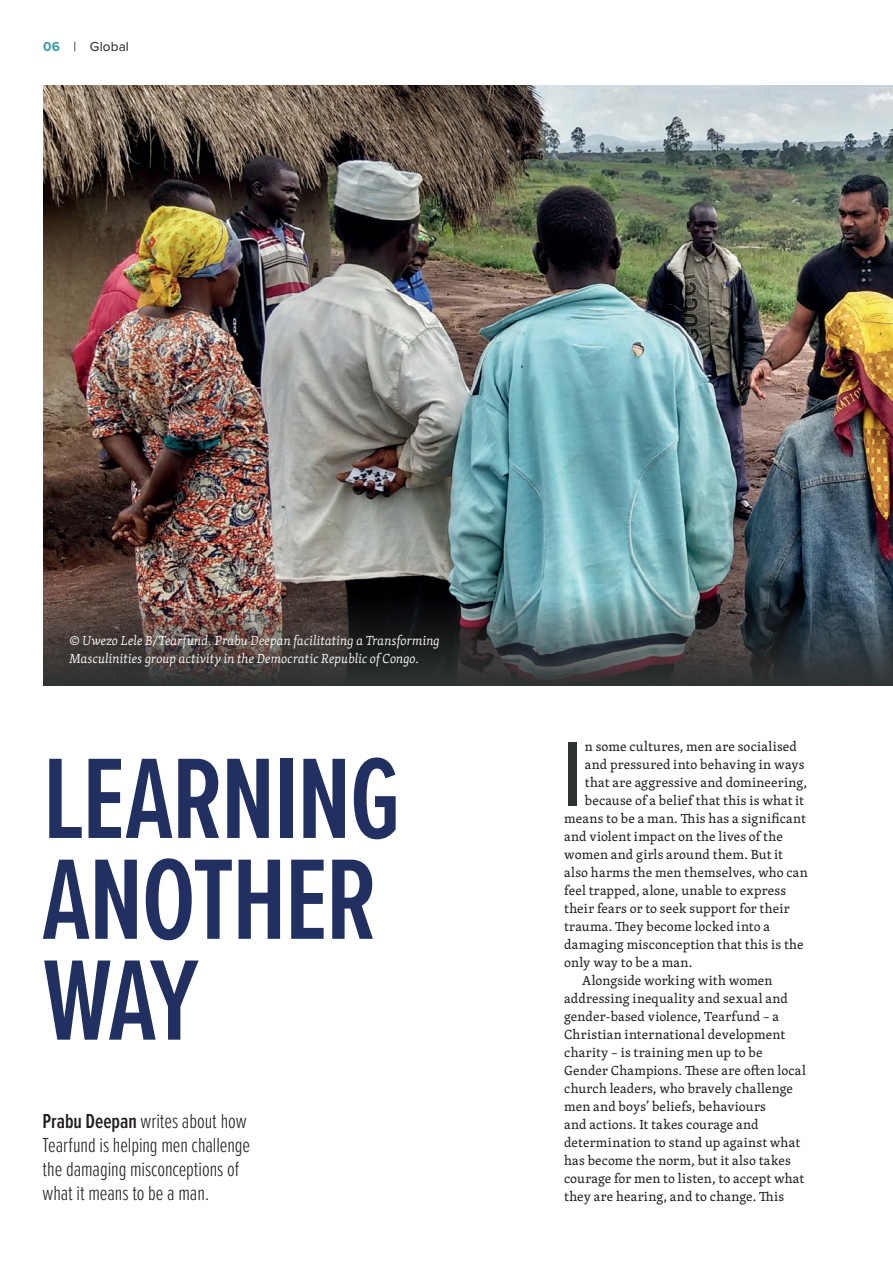
<style>
.page{position:relative;width:893px;height:1263px;background:#fff}
.page>*{position:absolute;margin:0;border:0;box-sizing:border-box;transform-origin:0 0}
.t1{font:600 118.65px/100.8px "Proxima Nova Ex Cn";letter-spacing:-.02em;color:#213060}
.main__first{font:500 94.5px "Proxima Nova Ex Cn";color:#2f3333}
.standfirst{font:300 21px/24px "Proxima Nova Ex Cn";letter-spacing:-.005em;color:#231f20}
.main{font:13.5px/18px "Skolar Latin";letter-spacing:.01em;color:#231f20}
.main__first-2{font:13.5px "Skolar Latin";letter-spacing:.01em;color:#231f20}
.author{font:italic 300 13.5px/18px "Skolar Latin";letter-spacing:.01em;color:#fff}
.running_head{font:13.5px "Proxima Nova";letter-spacing:.015em;color:#231f20}
.s1{font-weight:700;color:#3e9aab}
.s2{font-weight:600}
</style>
<div class="page">
<img style="left:43px;top:85px;width:850px;height:510px">
<img style="left:43px;top:595px;width:850px;height:90px">
<p class="running_head" style="left:43px;top:37px;width:87px"><span class="s1">06</span> | Global</p>
<p class="author" style="left:69px;top:631px;width:372px">© Uwezo Lele B/Tearfund. Prabu Deepan facilitating a Transforming<br>Masculinities group activity in the Democratic Republic of Congo.</p>
<h1 class="t1" style="left:43px;top:745px;width:360px">LEARNING<br>ANOTHER<br>WAY</h1>
<p class="standfirst" style="left:43px;top:1108px;width:209px"><span class="s2">Prabu Deepan</span> writes about how<br>Tearfund is helping men challenge the damaging misconceptions of what it means to be a man.</p>
<p class="main__first" style="left:563px;top:705px;width:21px">I</p>
<p class="main__first-2" style="left:585px;top:736px;width:213px">n some cultures, men are socialised</p>
<p class="main__first-2" style="left:585px;top:754px;width:221px">and pressured into behaving in ways</p>
<p class="main__first-2" style="left:585px;top:772px;width:224px">that are aggressive and domineering,</p>
<p class="main__first-2" style="left:585px;top:790px;width:221px">because of a belief that this is what it</p>
<p class="main__first-2" style="left:564px;top:808px;width:243px">means to be a man. This has a significant</p>
<p class="main__first-2" style="left:564px;top:826px;width:220px">and violent impact on the lives of the</p>
<p class="main__first-2" style="left:564px;top:844px;width:220px">women and girls around them. But it</p>
<p class="main__first-2" style="left:564px;top:862px;width:245px">also harms the men themselves, who can</p>
<p class="main__first-2" style="left:564px;top:880px;width:223px">feel trapped, alone, unable to express</p>
<p class="main__first-2" style="left:564px;top:898px;width:227px">their fears or to seek support for their</p>
<p class="main__first-2" style="left:564px;top:916px;width:208px">trauma. They become locked into a</p>
<p class="main__first-2" style="left:564px;top:934px;width:241px">damaging misconception that this is the</p>
<p class="main__first-2" style="left:564px;top:952px;width:130px">only way to be a man.</p>
<p class="main" style="left:564px;top:971px;width:243px;text-indent:18px">Alongside working with women addressing inequality and sexual and gender-based violence, Tearfund – a Christian international development charity – is training men up to be Gender Champions. These are often local church leaders, who bravely challenge men and boys’ beliefs, behaviours<br>and actions. It takes courage and determination to stand up against what has become the norm, but it also takes courage for men to listen, to accept what they are hearing, and to change. This</p>
</div>
